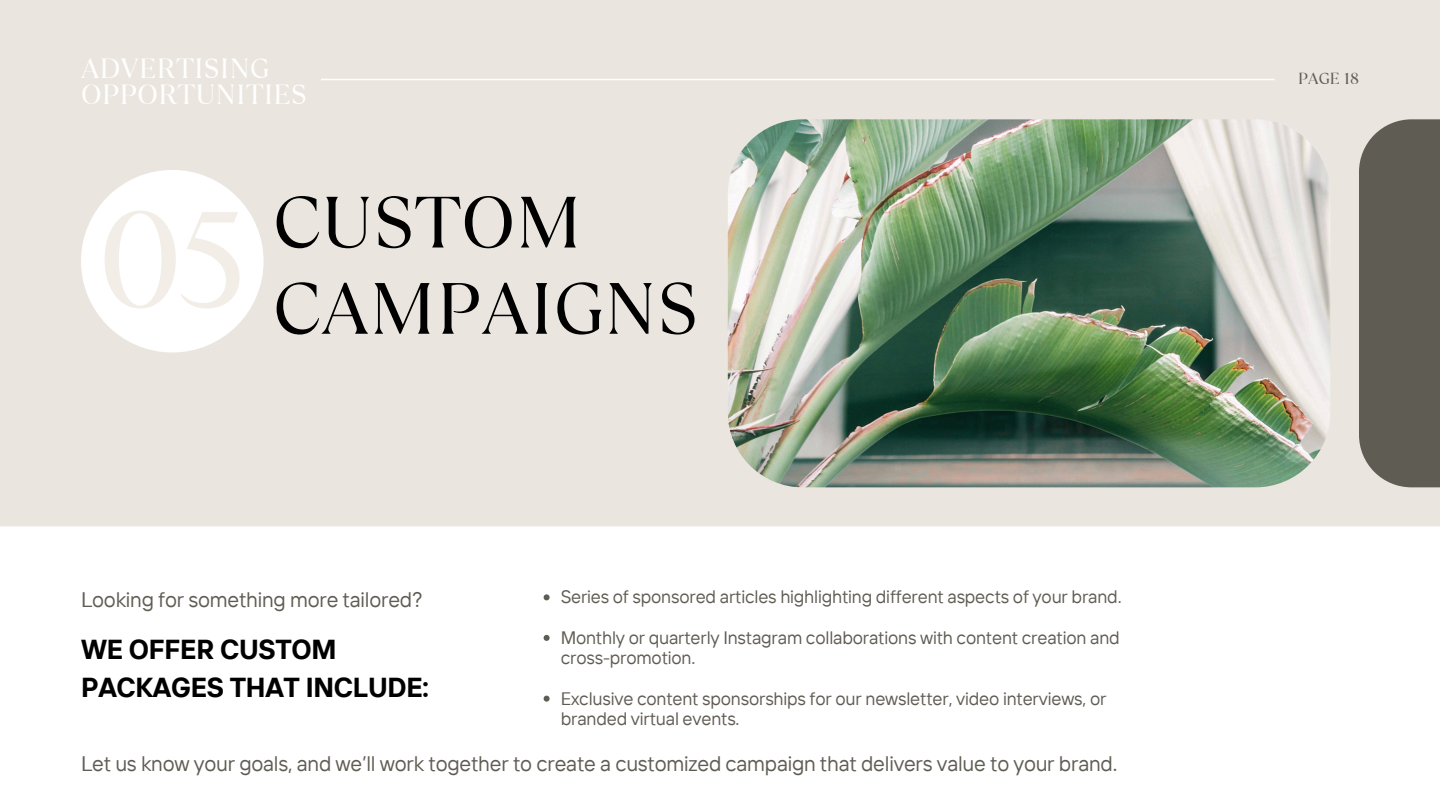
<style>
.page{position:relative;width:1440px;height:810px;background:#eae6df}
.page>*{position:absolute;margin:0;border:0;box-sizing:border-box;transform-origin:0 0}
.t1{font:135.6px "TT Ramillas";color:#f2ede7}
.t2{font:72.4px/86.2px "TT Ramillas";letter-spacing:.01em;color:#000}
.t3{font:27.7px/26px "TT Ramillas";letter-spacing:.02em;color:#fff}
.t4{font:700 27.4px/38.2px "TT Interphases";letter-spacing:-.01em;color:#000}
.t5{font:21px "TT Interphases";letter-spacing:-.01em;color:#5f5c53}
.t6{font:18px/20.2px "TT Interphases";letter-spacing:-.01em;color:#5f5c53}
.t7{font:16px "TT Ramillas";letter-spacing:.01em;color:#5f5c53}
</style>
<div class="page">
<div style="left:0;top:526px;width:1440px;height:284px;background:#fff"></div>
<img style="left:728px;top:119px;width:602px;height:368px;border-radius:75px">
<div style="left:1359px;top:119px;width:81px;height:368px;background:#5f5c53"></div>
<hr style="left:321px;top:79px;width:954px;height:1px;background:#fff">
<div style="left:81px;top:170px;width:183px;height:182px;background:#fff;border-radius:50%"></div>
<svg style="left:544px;top:594px;width:6px;height:6px"></svg>
<svg style="left:544px;top:635px;width:6px;height:6px"></svg>
<svg style="left:544px;top:696px;width:6px;height:6px"></svg>
<p class="t3" style="left:81px;top:55px;width:228px">ADVERTISING<br>OPPORTUNITIES</p>
<h3 class="t1" style="left:96px;top:166px;width:153px">05</h3>
<p class="t2" style="left:273px;top:179px;width:427px">CUSTOM<br>CAMPAIGNS</p>
<p class="t5" style="left:81px;top:586px;width:343px">Looking for something more tailored?</p>
<p class="t4" style="left:81px;top:630px;width:349px">WE OFFER CUSTOM<br>PACKAGES THAT INCLUDE:</p>
<p class="t6" style="left:561px;top:587px;width:562px">Series of sponsored articles highlighting different aspects of your brand.</p>
<p class="t6" style="left:561px;top:627px;width:561px">Monthly or quarterly Instagram collaborations with content creation and cross-promotion.</p>
<p class="t6" style="left:561px;top:688px;width:547px">Exclusive content sponsorships for our newsletter, video interviews, or branded virtual events.</p>
<h1 class="t5" style="left:81px;top:750px;width:1038px">Let us know your goals, and we’ll work together to create a customized campaign that delivers value to your brand.</h1>
<p class="t7" style="left:1298px;top:67px;width:62px">PAGE 18</p>
</div>
